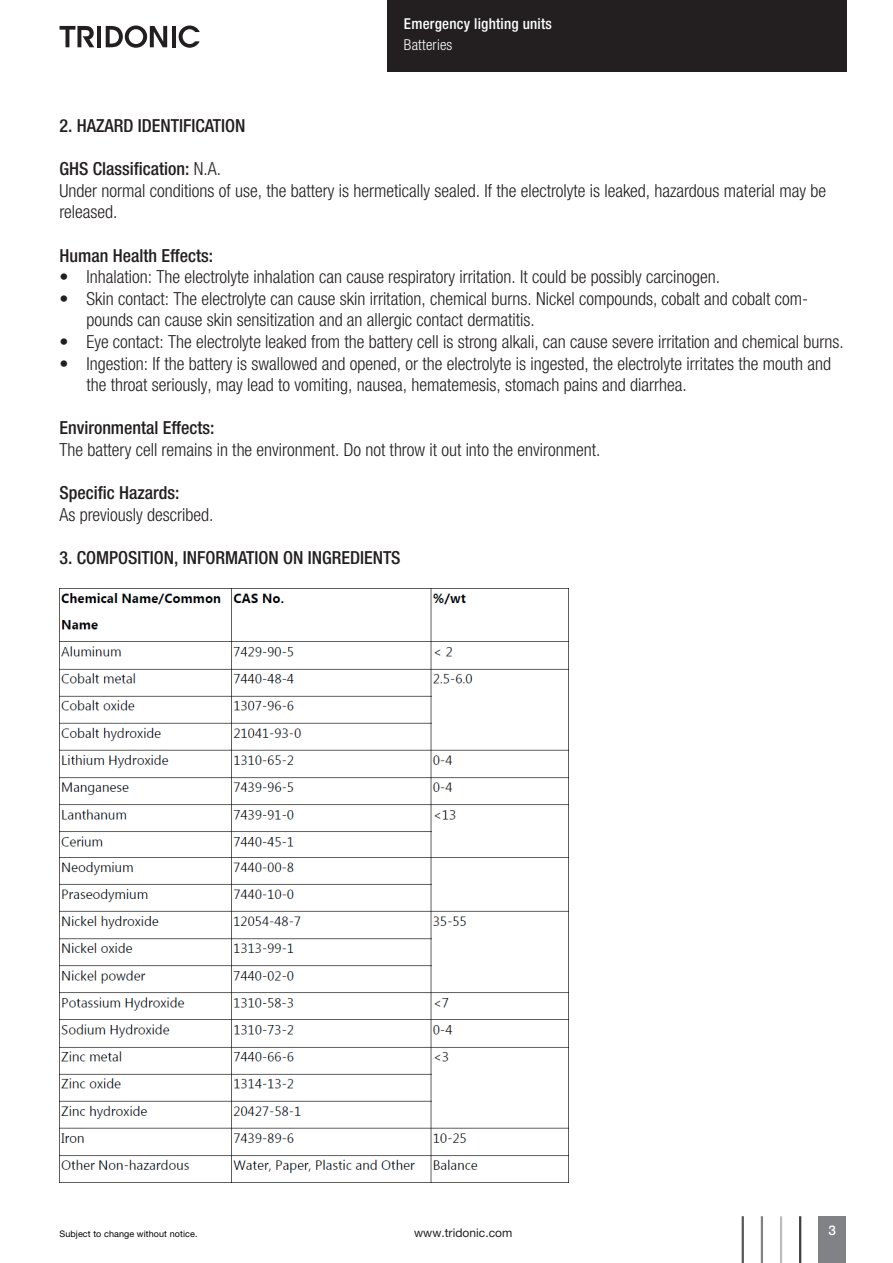
<style>
.page{position:relative;width:893px;height:1263px;background:#fff}
.page>*{position:absolute;margin:0;border:0;box-sizing:border-box;transform-origin:0 0}
.t1{font:300 condensed 18px/21.6px "Helvetica Neue LTW1 G";color:#231f20}
.t2{font:500 condensed 18px "Helvetica Neue LTW1 G";color:#231f20}
.t3{font:500 condensed 15px "Helvetica Neue LTW1 G";letter-spacing:.015em;color:#fff}
.t4{font:300 condensed 15px "Helvetica Neue LTW1 G";letter-spacing:.015em;color:#fff}
.t5{font:500 13.5px "Helvetica Neue LTW1 G";color:#fff}
.t6{font:12px "Helvetica Neue LTW1 G";letter-spacing:.005em;color:#231f20}
.t7{font:9px "Helvetica Neue LTW1 G";letter-spacing:.01em;color:#000}
.s1{font-weight:500}
</style>
<div class="page">
<div style="left:387px;top:0;width:459px;height:72px;background:#231f20"></div>
<div style="left:819px;top:1216px;width:27px;height:47px;background:#808285"></div>
<hr style="left:799px;top:1216px;width:2px;height:47px;background:#3e3e3f">
<hr style="left:780px;top:1216px;width:2px;height:47px;background:#bcbdc0">
<hr style="left:761px;top:1216px;width:2px;height:47px;background:#808285">
<hr style="left:742px;top:1216px;width:2px;height:47px;background:#57585a">
<hr style="left:97px;top:26px;width:4px;height:21px;background:#231f20">
<svg style="left:106px;top:26px;width:61px;height:22px"></svg>
<hr style="left:172px;top:26px;width:3px;height:21px;background:#231f20">
<svg style="left:179px;top:26px;width:21px;height:22px"></svg>
<svg style="left:60px;top:26px;width:34px;height:21px"></svg>
<img style="left:60px;top:589px;width:508px;height:593px">
<p class="t3" style="left:404px;top:14px;width:150px">Emergency lighting units</p>
<p class="t4" style="left:404px;top:36px;width:50px">Batteries</p>
<p class="t2" style="left:60px;top:115px;width:187px">2. HAZARD IDENTIFICATION</p>
<p class="t1" style="left:60px;top:158px;width:768px"><span class="s1">GHS Classification:</span> N.A.<br>Under normal conditions of use, the battery is hermetically sealed. If the electrolyte is leaked, hazardous material may be released.</p>
<p class="t2" style="left:60px;top:244px;width:155px">Human Health Effects:</p>
<p class="t1" style="left:60px;top:266px;width:662px">• Inhalation: The electrolyte inhalation can cause respiratory irritation. It could be possibly carcinogen.</p>
<p class="t1" style="left:87px;top:288px;width:723px;text-indent:-27px">• Skin contact: The electrolyte can cause skin irritation, chemical burns. Nickel compounds, cobalt and cobalt com&shy;pounds can cause skin sensitization and an allergic contact dermatitis.</p>
<p class="t1" style="left:60px;top:331px;width:786px">• Eye contact: The electrolyte leaked from the battery cell is strong alkali, can cause severe irritation and chemical burns.</p>
<p class="t1" style="left:87px;top:353px;width:746px;text-indent:-27px">• Ingestion: If the battery is swallowed and opened, or the electrolyte is ingested, the electrolyte irritates the mouth and the throat seriously, may lead to vomiting, nausea, hematemesis, stomach pains and diarrhea.</p>
<p class="t2" style="left:60px;top:417px;width:156px">Environmental Effects:</p>
<p class="t1" style="left:60px;top:439px;width:542px">The battery cell remains in the environment. Do not throw it out into the environment.</p>
<p class="t2" style="left:60px;top:482px;width:121px">Specific Hazards:</p>
<p class="t1" style="left:60px;top:504px;width:155px">As previously described.</p>
<p class="t2" style="left:60px;top:547px;width:342px">3. COMPOSITION, INFORMATION ON INGREDIENTS</p>
<p class="t7" style="left:60px;top:1229px;width:139px">Subject to change without notice.</p>
<p class="t6" style="left:414px;top:1226px;width:100px">www.tridonic.com</p>
<p class="t5" style="left:829px;top:1222px;width:9px">3</p>
</div>
